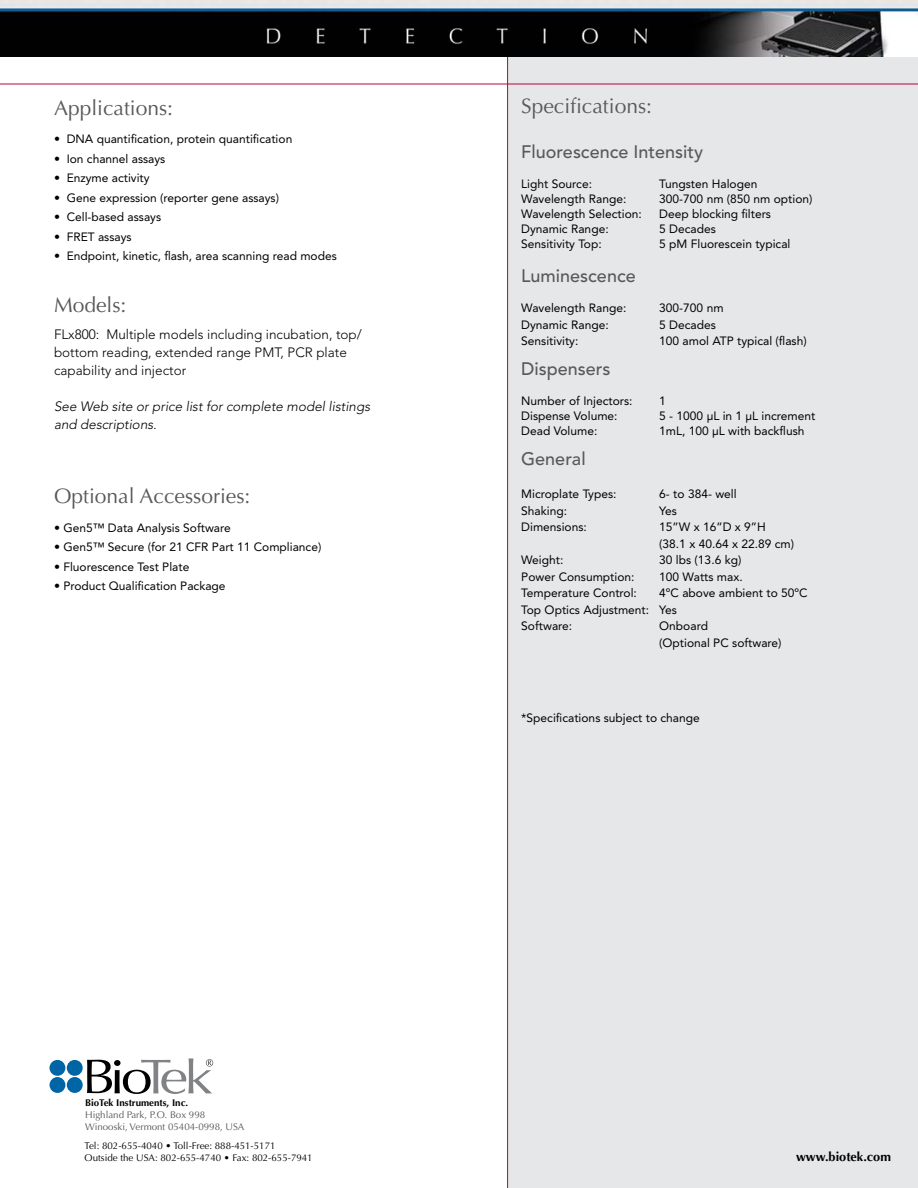
<style>
.page{position:relative;width:918px;height:1188px;background:#fff}
.page>*{position:absolute;margin:0;border:0;box-sizing:border-box;transform-origin:0 0}
.t1{font:21px "Optima LT Std";color:#58595b}
.t2{font:500 18px "Avenir LT Std";color:#58595b}
.t3{font:300 13.5px/18px "Avenir LT Std";color:#000}
.t4{font:italic 300 13.5px/18px "Avenir LT Std";color:#000}
.t5{font:700 12.75px "Optima LT Std";color:#000}
.t6{font:12px/16.5px "Avenir LT Std";color:#000}
.t7{font:9.75px/12px "Optima LT Std";color:#000}
.t8{font:9.75px/11.7px "Optima LT Std";color:#58595b}
.t9{font:700 9.75px "Optima LT Std";color:#000}
</style>
<div class="page">
<div style="left:507px;top:51px;width:411px;height:1137px;background:#e6e7e8"></div>
<hr style="left:0;top:84px;width:918px;height:1px;background:#b30838">
<hr style="left:507px;top:54px;width:1px;height:1134px;background:#b30838">
<svg style="left:87px;top:1058px;width:126px;height:36px"></svg>
<div style="left:50px;top:1060px;width:15px;height:16px;background:#0065a4;border-radius:50%"></div>
<div style="left:50px;top:1077px;width:15px;height:16px;background:#0065a4;border-radius:50%"></div>
<div style="left:67px;top:1060px;width:16px;height:16px;background:#0065a4;border-radius:50%"></div>
<div style="left:67px;top:1077px;width:16px;height:16px;background:#0065a4;border-radius:50%"></div>
<img style="left:0;top:0;width:918px;height:56px">
<h1 class="t1" style="left:54px;top:95px;width:121px">Applications:</h1>
<p class="t6" style="left:54px;top:131px;width:240px">• DNA quantification, protein quantification</p>
<p class="t6" style="left:54px;top:150px;width:113px">• Ion channel assays</p>
<p class="t6" style="left:54px;top:170px;width:97px">• Enzyme activity</p>
<p class="t6" style="left:54px;top:189px;width:227px">• Gene expression (reporter gene assays)</p>
<p class="t6" style="left:54px;top:209px;width:109px">• Cell-based assays</p>
<p class="t6" style="left:54px;top:228px;width:79px">• FRET assays</p>
<p class="t6" style="left:54px;top:248px;width:284px">• Endpoint, kinetic, flash, area scanning read modes</p>
<h1 class="t1" style="left:54px;top:292px;width:74px">Models:</h1>
<p class="t3" style="left:54px;top:325px;width:309px">FLx800: Multiple models including incubation, top/ bottom reading, extended range PMT, PCR plate capability and injector</p>
<p class="t4" style="left:54px;top:397px;width:318px">See Web site or price list for complete model listings and descriptions.</p>
<h1 class="t1" style="left:54px;top:484px;width:198px">Optional Accessories:</h1>
<p class="t6" style="left:54px;top:519px;width:178px">• Gen5™ Data Analysis Software</p>
<p class="t6" style="left:54px;top:539px;width:269px">• Gen5™ Secure (for 21 CFR Part 11 Compliance)</p>
<p class="t6" style="left:54px;top:558px;width:137px">• Fluorescence Test Plate</p>
<p class="t6" style="left:54px;top:578px;width:173px">• Product Qualification Package</p>
<h1 class="t1" style="left:521px;top:94px;width:132px">Specifications:</h1>
<h2 class="t2" style="left:521px;top:141px;width:183px">Fluorescence Intensity</h2>
<p class="t6" style="left:521px;top:176px;width:72px">Light Source:</p>
<p class="t6" style="left:659px;top:176px;width:100px">Tungsten Halogen</p>
<p class="t6" style="left:521px;top:191px;width:107px">Wavelength Range:</p>
<p class="t6" style="left:659px;top:191px;width:155px">300-700 nm (850 nm option)</p>
<p class="t6" style="left:521px;top:206px;width:122px">Wavelength Selection:</p>
<p class="t6" style="left:659px;top:206px;width:113px">Deep blocking filters</p>
<p class="t6" style="left:521px;top:221px;width:89px">Dynamic Range:</p>
<p class="t6" style="left:659px;top:221px;width:58px">5 Decades</p>
<p class="t6" style="left:521px;top:236px;width:82px">Sensitivity Top:</p>
<p class="t6" style="left:659px;top:236px;width:133px">5 pM Fluorescein typical</p>
<h2 class="t2" style="left:521px;top:266px;width:116px">Luminescence</h2>
<p class="t6" style="left:521px;top:300px;width:107px">Wavelength Range:</p>
<p class="t6" style="left:659px;top:300px;width:66px">300-700 nm</p>
<p class="t6" style="left:521px;top:317px;width:89px">Dynamic Range:</p>
<p class="t6" style="left:659px;top:317px;width:58px">5 Decades</p>
<p class="t6" style="left:521px;top:333px;width:59px">Sensitivity:</p>
<p class="t6" style="left:659px;top:333px;width:149px">100 amol ATP typical (flash)</p>
<h2 class="t2" style="left:521px;top:359px;width:91px">Dispensers</h2>
<p class="t6" style="left:521px;top:393px;width:113px">Number of Injectors:</p>
<p class="t6" style="left:659px;top:393px;width:8px">1</p>
<p class="t6" style="left:521px;top:408px;width:98px">Dispense Volume:</p>
<p class="t6" style="left:659px;top:408px;width:158px">5 - 1000 µL in 1 µL increment</p>
<p class="t6" style="left:521px;top:423px;width:78px">Dead Volume:</p>
<p class="t6" style="left:659px;top:423px;width:147px">1mL, 100 µL with backflush</p>
<h2 class="t2" style="left:521px;top:449px;width:66px">General</h2>
<p class="t6" style="left:521px;top:486px;width:97px">Microplate Types:</p>
<p class="t6" style="left:659px;top:486px;width:79px">6- to 384- well</p>
<p class="t6" style="left:521px;top:503px;width:47px">Shaking:</p>
<p class="t6" style="left:659px;top:503px;width:19px">Yes</p>
<p class="t6" style="left:521px;top:519px;width:67px">Dimensions:</p>
<p class="t6" style="left:659px;top:519px;width:136px">15”W x 16”D x 9”H (38.1 x 40.64 x 22.89 cm)</p>
<p class="t6" style="left:521px;top:552px;width:44px">Weight:</p>
<p class="t6" style="left:659px;top:552px;width:84px">30 lbs (13.6 kg)</p>
<p class="t6" style="left:521px;top:569px;width:115px">Power Consumption:</p>
<p class="t6" style="left:659px;top:569px;width:85px">100 Watts max.</p>
<p class="t6" style="left:521px;top:585px;width:117px">Temperature Control:</p>
<p class="t6" style="left:521px;top:585px;width:288px;text-indent:138px">4ºC above ambient to 50ºC<br>Top Optics Adjustment: Yes<br>Software:</p>
<p class="t6" style="left:659px;top:618px;width:124px">Onboard<br>(Optional PC software)</p>
<p class="t6" style="left:521px;top:710px;width:180px">*Specifications subject to change</p>
<p class="t9" style="left:85px;top:1097px;width:105px">BioTek Instruments, Inc.</p>
<p class="t8" style="left:85px;top:1109px;width:161px">Highland Park, P.O. Box 998<br>Winooski, Vermont 05404-0998, USA</p>
<p class="t7" style="left:85px;top:1140px;width:230px">Tel: 802-655-4040 • Toll-Free: 888-451-5171<br>Outside the USA: 802-655-4740 • Fax: 802-655-7941</p>
<p class="t5" style="left:796px;top:1149px;width:96px">www.biotek.com</p>
</div>
